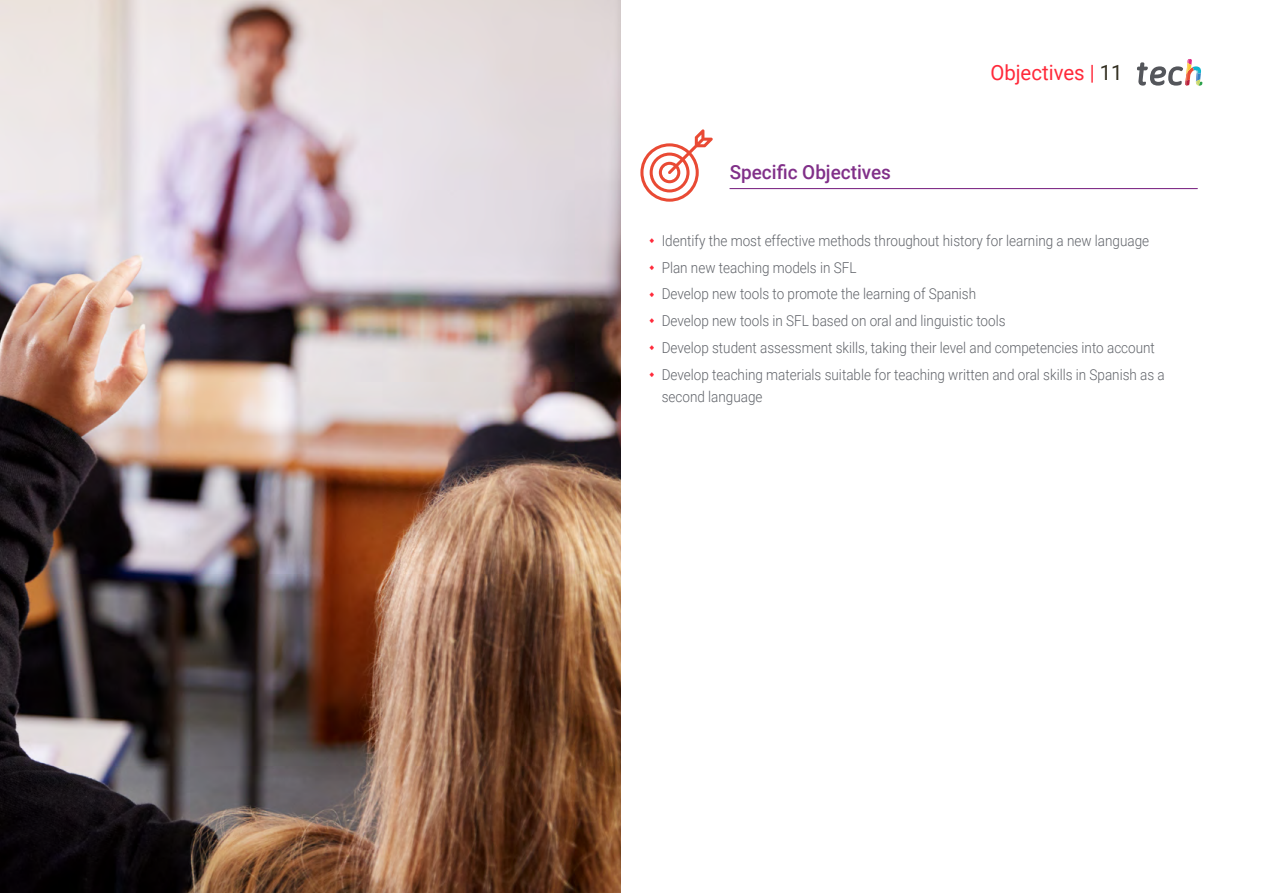
<style>
.page{position:relative;width:1263px;height:893px;background:#fff}
.page>*{position:absolute;margin:0;border:0;box-sizing:border-box;transform-origin:0 0}
.t1{font:21px "Roboto";color:#ff293a}
.t2{font:500 19.5px "Roboto";color:#813089}
.t3{font:300 15px/26.7px "Roboto";color:#61646a;scale:.9 1}
.s1{color:#312e20}
</style>
<div class="page">
<svg style="left:1137px;top:59px;width:65px;height:27px"></svg>
<img style="left:0;top:0;width:621px;height:893px">
<svg style="left:640px;top:129px;width:73px;height:73px"></svg>
<hr style="left:730px;top:188px;width:467px;height:1px;background:#813089">
<h2 class="t2" style="left:730px;top:159px;width:163px">Specific Objectives</h2>
<h1 class="t1" style="left:990px;top:57px;width:134px">Objectives | <span class="s1">11</span></h1>
<p class="t3" style="left:662px;top:227px;width:561px">Identify the most effective methods throughout history for learning a new language Plan new teaching models in SFL<br>Develop new tools to promote the learning of Spanish<br>Develop new tools in SFL based on oral and linguistic tools<br>Develop student assessment skills, taking their level and competencies into account Develop teaching materials suitable for teaching written and oral skills in Spanish as a</p>
<p class="t3" style="left:662px;top:383px;width:114px">second language</p>
</div>
